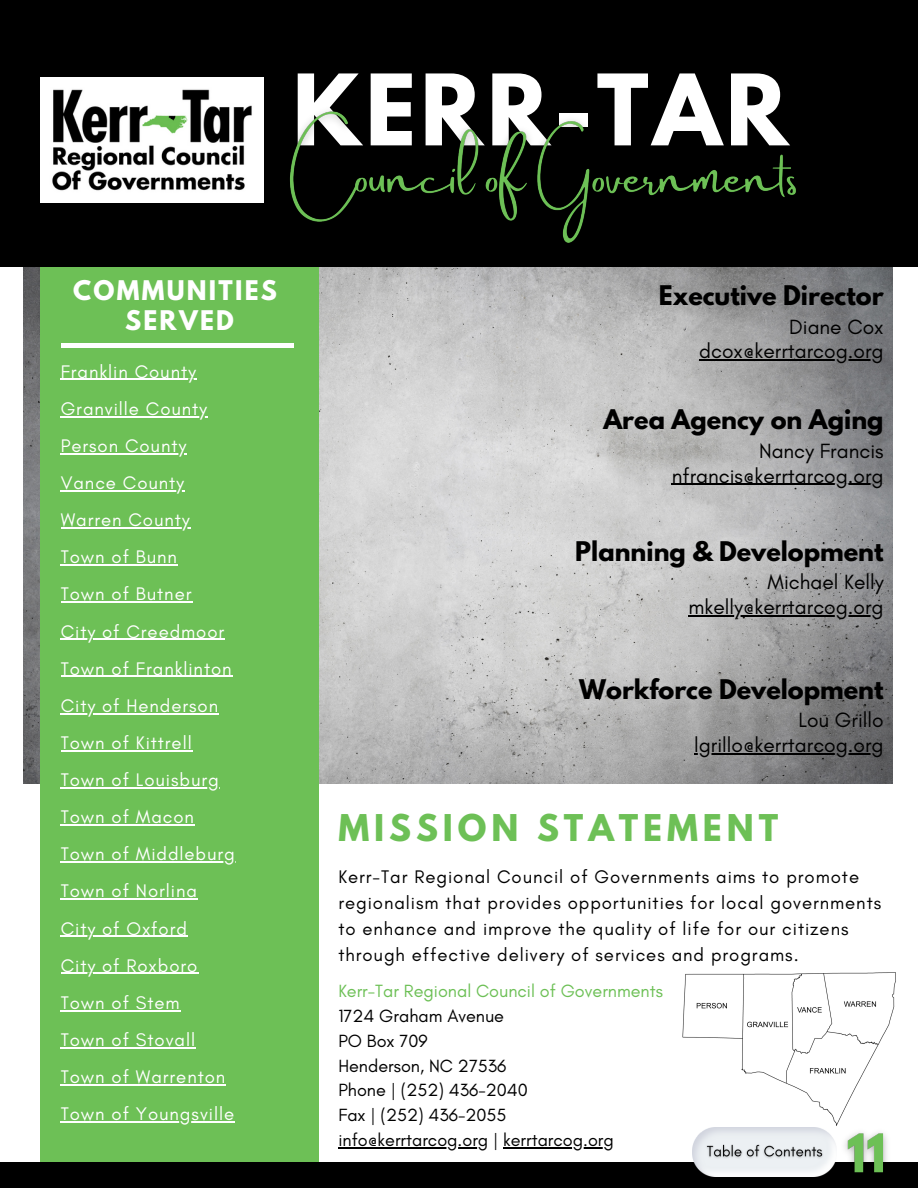
<style>
.page{position:relative;width:918px;height:1188px;background:#fff}
.page>*{position:absolute;margin:0;border:0;box-sizing:border-box;transform-origin:0 0}
.t1{font:700 87.15px "League Spartan";letter-spacing:.05em;color:#fff}
.t2{font:700 32.7px "League Spartan";letter-spacing:.15em;color:#6dc056}
.t3{font:700 24px "League Spartan";color:#000}
.t4{font:700 24px/30.3px "League Spartan";letter-spacing:.095em;color:#fff;text-align:center}
.t5{font:21px/24.8px "Glacial Indifference";color:#000;text-align:right}
.t6{font:18.6px/37.2px "Glacial Indifference";letter-spacing:.05em;color:#fff}
.t7{font:18.6px/25.8px "Glacial Indifference";letter-spacing:.05em;color:#000}
.t8{font:18px/24.8px "Glacial Indifference";color:#000}
.t9{font:18px "Glacial Indifference";color:#6dc056}
</style>
<div class="page">
<img style="left:24px;top:266px;width:868px;height:517px">
<div style="left:40px;top:26px;width:278px;height:1162px;background:#6dc056"></div>
<div style="left:0;top:0;width:918px;height:266px;background:#000"></div>
<div style="left:0;top:1162px;width:918px;height:26px;background:#000"></div>
<img style="left:40px;top:78px;width:224px;height:125px">
<hr style="left:61px;top:344px;width:233px;height:3px;background:#fff">
<img style="left:682px;top:972px;width:214px;height:156px">
<hr style="left:61px;top:379px;width:136px;height:1px;background:#fff">
<hr style="left:61px;top:416px;width:147px;height:1px;background:#fff">
<hr style="left:61px;top:453px;width:126px;height:1px;background:#fff">
<hr style="left:61px;top:490px;width:124px;height:1px;background:#fff">
<hr style="left:61px;top:527px;width:130px;height:1px;background:#fff">
<hr style="left:61px;top:564px;width:117px;height:2px;background:#fff">
<hr style="left:61px;top:602px;width:131px;height:1px;background:#fff">
<hr style="left:61px;top:639px;width:164px;height:1px;background:#fff">
<hr style="left:61px;top:676px;width:172px;height:1px;background:#fff">
<hr style="left:61px;top:713px;width:158px;height:1px;background:#fff">
<hr style="left:61px;top:750px;width:132px;height:1px;background:#fff">
<hr style="left:61px;top:787px;width:159px;height:1px;background:#fff">
<hr style="left:61px;top:824px;width:134px;height:1px;background:#fff">
<hr style="left:61px;top:861px;width:175px;height:2px;background:#fff">
<hr style="left:61px;top:899px;width:137px;height:1px;background:#fff">
<hr style="left:61px;top:936px;width:127px;height:1px;background:#fff">
<hr style="left:61px;top:973px;width:137px;height:1px;background:#fff">
<hr style="left:61px;top:1010px;width:120px;height:1px;background:#fff">
<hr style="left:61px;top:1047px;width:135px;height:1px;background:#fff">
<hr style="left:61px;top:1084px;width:165px;height:1px;background:#fff">
<hr style="left:61px;top:1121px;width:174px;height:1px;background:#fff">
<img style="left:290px;top:111px;width:506px;height:132px">
<hr style="left:699px;top:360px;width:185px;height:1px;background:#000">
<hr style="left:672px;top:484px;width:71px;height:1px;background:#000">
<hr style="left:743px;top:484px;width:141px;height:1px;background:#000">
<hr style="left:689px;top:615px;width:54px;height:1px;background:#000">
<hr style="left:743px;top:615px;width:141px;height:1px;background:#000">
<hr style="left:694px;top:753px;width:49px;height:1px;background:#000">
<hr style="left:743px;top:753px;width:141px;height:1px;background:#000">
<hr style="left:338px;top:1147px;width:150px;height:1px;background:#000">
<hr style="left:503px;top:1147px;width:111px;height:1px;background:#000">
<img style="left:834px;top:1118px;width:62px;height:55px">
<img style="left:693px;top:1128px;width:144px;height:48px">
<img style="left:702px;top:1138px;width:126px;height:29px">
<h1 class="t1" style="left:292px;top:67px;width:497px">KERR-TAR</h1>
<p class="t4" style="left:73px;top:278px;width:205px">COMMUNITIES<br>SERVED</p>
<p class="t6" style="left:61px;top:353px;width:176px">Franklin County<br>Granville County<br>Person County<br>Vance County<br>Warren County<br>Town of Bunn<br>Town of Butner<br>City of Creedmoor<br>Town of Franklinton<br>City of Henderson<br>Town of Kittrell<br>Town of Louisburg<br>Town of Macon<br>Town of Middleburg<br>Town of Norlina<br>City of Oxford<br>City of Roxboro<br>Town of Stem<br>Town of Stovall<br>Town of Warrenton<br>Town of Youngsville</p>
<p class="t3" style="left:659px;top:284px;width:226px">Executive Director</p>
<p class="t5" style="left:699px;top:314px;width:186px">Diane Cox dcox@kerrtarcog.org</p>
<p class="t3" style="left:603px;top:408px;width:282px">Area Agency on Aging</p>
<p class="t5" style="left:672px;top:438px;width:213px">Nancy Francis nfrancis@kerrtarcog.org</p>
<p class="t3" style="left:575px;top:539px;width:310px">Planning &amp; Development</p>
<p class="t5" style="left:689px;top:569px;width:197px">Michael Kelly mkelly@kerrtarcog.org</p>
<p class="t3" style="left:579px;top:677px;width:306px">Workforce Development</p>
<p class="t5" style="left:694px;top:707px;width:191px">Lou Grillo lgrillo@kerrtarcog.org</p>
<h2 class="t2" style="left:338px;top:812px;width:441px">MISSION STATEMENT</h2>
<p class="t7" style="left:338px;top:864px;width:544px">Kerr-Tar Regional Council of Governments aims to promote regionalism that provides opportunities for local governments to enhance and improve the quality of life for our citizens through effective delivery of services and programs.</p>
<p class="t9" style="left:338px;top:980px;width:326px">Kerr-Tar Regional Council of Governments</p>
<p class="t8" style="left:338px;top:1003px;width:277px">1724 Graham Avenue<br>PO Box 709<br>Henderson, NC 27536<br>Phone | (252) 436-2040<br>Fax | (252) 436-2055 info@kerrtarcog.org | kerrtarcog.org</p>
</div>
